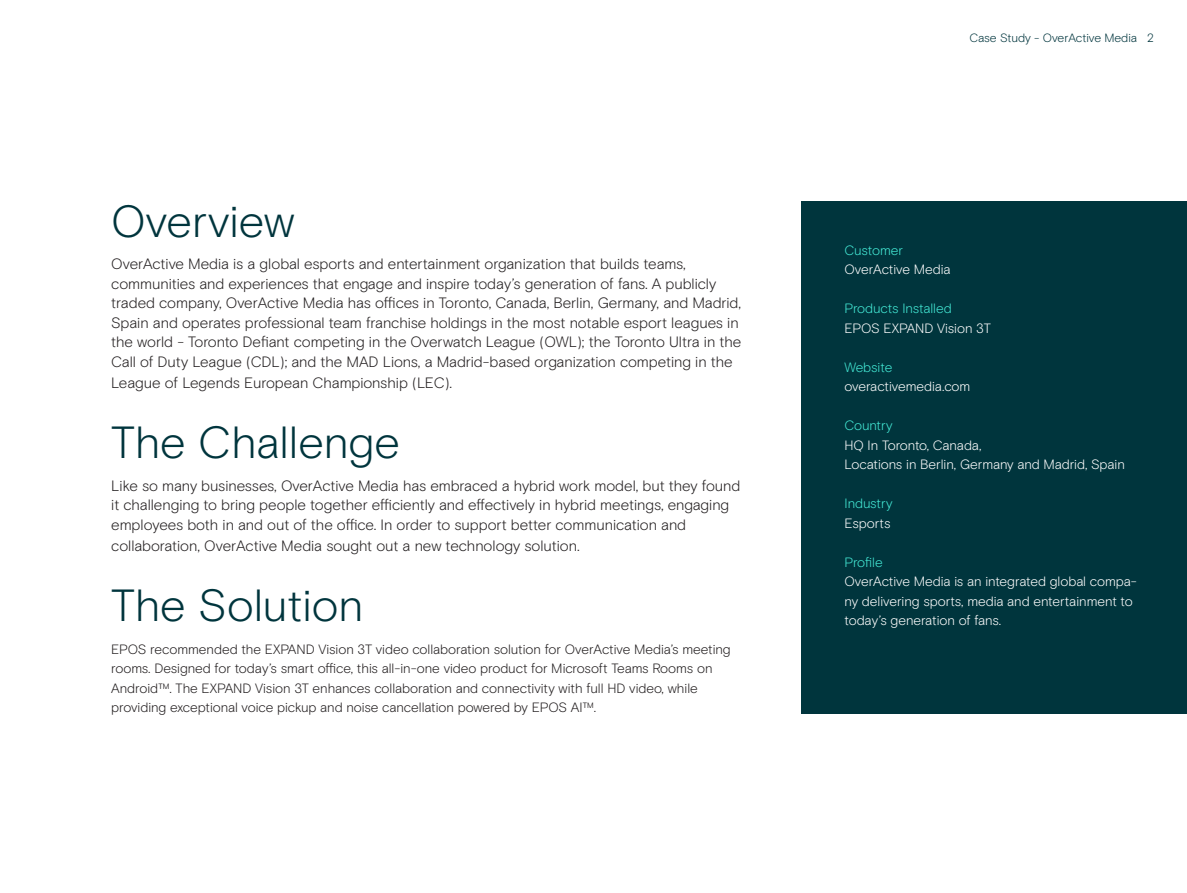
<style>
.page{position:relative;width:1187px;height:893px;background:#fff}
.page>*{position:absolute;margin:0;border:0;box-sizing:border-box;transform-origin:0 0}
.EPOS_bodytext{font:300 45px "EPOS Basis";color:#00353d}
.EPOS_bodytext-2{font:300 15px/19.5px "EPOS Basis";letter-spacing:-.005em;color:#231f20}
.EPOS_bodytext-3{font:300 13.5px/19.5px "EPOS Basis";letter-spacing:-.005em;color:#231f20}
.EPOS_bodytext-4{font:300 13.5px/19.5px "EPOS Basis";letter-spacing:-.005em;color:#fff}
.EPOS_bodytext-5{font:300 13.5px "EPOS Basis";letter-spacing:-.01em;color:#44ead6}
.t1{font:300 12px "EPOS Basis";letter-spacing:-.005em;color:#00353d}
</style>
<div class="page">
<div style="left:801px;top:202px;width:385px;height:512px;background:#00353d"></div>
<p class="EPOS_bodytext" style="left:111px;top:195px;width:185px">Overview</p>
<p class="EPOS_bodytext-2" style="left:111px;top:254px;width:631px">OverActive Media is a global esports and entertainment organization that builds teams, communities and experiences that engage and inspire today’s generation of fans. A publicly traded company, OverActive Media has offices in Toronto, Canada, Berlin, Germany, and Madrid, Spain and operates professional team franchise holdings in the most notable esport leagues in the world - Toronto Defiant competing in the Overwatch League (OWL); the Toronto Ultra in the Call of Duty League (CDL); and the MAD Lions, a Madrid-based organization competing in the</p>
<p class="EPOS_bodytext-2" style="left:111px;top:373px;width:342px">League of Legends European Championship (LEC).</p>
<p class="EPOS_bodytext" style="left:111px;top:416px;width:290px">The Challenge</p>
<p class="EPOS_bodytext-2" style="left:111px;top:476px;width:630px">Like so many businesses, OverActive Media has embraced a hybrid work model, but they found it challenging to bring people together efficiently and effectively in hybrid meetings, engaging employees both in and out of the office. In order to support better communication and</p>
<p class="EPOS_bodytext-2" style="left:111px;top:536px;width:470px">collaboration, OverActive Media sought out a new technology solution.</p>
<p class="EPOS_bodytext" style="left:111px;top:579px;width:254px">The Solution</p>
<p class="EPOS_bodytext-3" style="left:111px;top:639px;width:621px">EPOS recommended the EXPAND Vision 3T video collaboration solution for OverActive Media’s meeting rooms. Designed for today’s smart office, this all-in-one video product for Microsoft Teams Rooms on Android™. The EXPAND Vision 3T enhances collaboration and connectivity with full HD video, while providing exceptional voice pickup and noise cancellation powered by EPOS AI™.</p>
<p class="t1" style="left:969px;top:31px;width:186px">Case Study - OverActive Media 2</p>
<p class="EPOS_bodytext-5" style="left:844px;top:242px;width:60px">Customer</p>
<p class="EPOS_bodytext-4" style="left:844px;top:260px;width:108px">OverActive Media</p>
<p class="EPOS_bodytext-5" style="left:844px;top:301px;width:109px">Products Installed</p>
<p class="EPOS_bodytext-4" style="left:844px;top:318px;width:148px">EPOS EXPAND Vision 3T</p>
<p class="EPOS_bodytext-5" style="left:844px;top:359px;width:49px">Website</p>
<p class="EPOS_bodytext-4" style="left:844px;top:377px;width:127px">overactivemedia.com</p>
<p class="EPOS_bodytext-5" style="left:844px;top:418px;width:49px">Country</p>
<p class="EPOS_bodytext-4" style="left:844px;top:435px;width:138px">HQ In Toronto, Canada,</p>
<p class="EPOS_bodytext-4" style="left:844px;top:455px;width:282px">Locations in Berlin, Germany and Madrid, Spain</p>
<p class="EPOS_bodytext-5" style="left:844px;top:496px;width:49px">Industry</p>
<p class="EPOS_bodytext-4" style="left:844px;top:513px;width:47px">Esports</p>
<p class="EPOS_bodytext-5" style="left:844px;top:554px;width:40px">Profile</p>
<p class="EPOS_bodytext-4" style="left:844px;top:572px;width:294px">OverActive Media is an integrated global compa&shy;ny delivering sports, media and entertainment to today’s generation of fans.</p>
</div>
